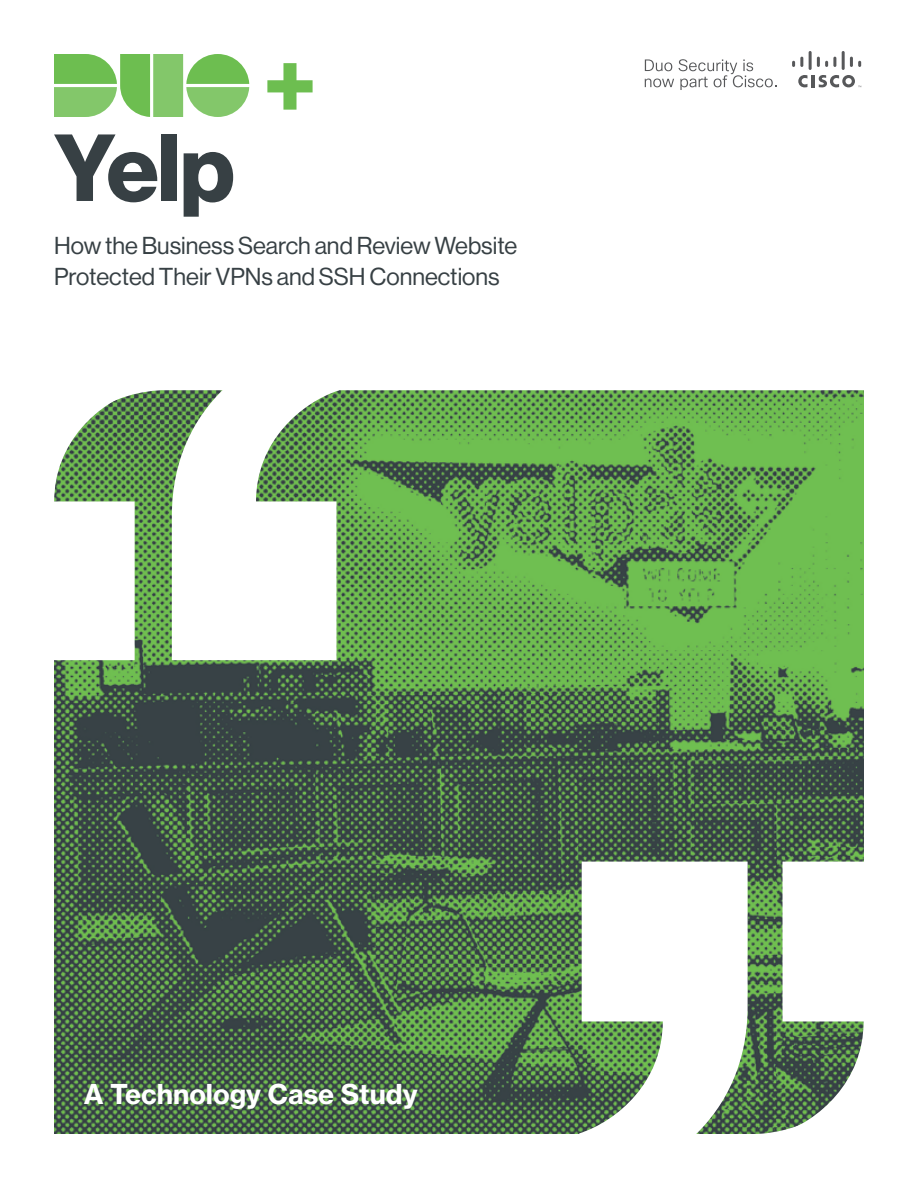
<style>
.page{position:relative;width:918px;height:1188px;background:#fff}
.page>*{position:absolute;margin:0;border:0;box-sizing:border-box;transform-origin:0 0}
.t1{font:93px "N Haas Grotesk DS Pro 75 Bd";color:#374044}
.t2{font:93px "N Haas Grotesk DS Pro 75 Bd";color:#6dbe50}
.t3{font:27px "N Haas Grotesk TX Pro 75 Bd";color:#fff}
.t4{font:24px/31.5px "N Haas Grotesk DS Pro 55 Rg";color:#374044}
</style>
<div class="page">
<svg style="left:54px;top:54px;width:195px;height:63px"></svg>
<img style="left:54px;top:390px;width:810px;height:744px">
<svg style="left:172px;top:390px;width:167px;height:270px"></svg>
<svg style="left:579px;top:862px;width:169px;height:272px"></svg>
<svg style="left:54px;top:390px;width:83px;height:270px"></svg>
<svg style="left:780px;top:862px;width:84px;height:272px"></svg>
<svg style="left:645px;top:59px;width:131px;height:31px"></svg>
<svg style="left:792px;top:57px;width:11px;height:10px"></svg>
<hr style="left:809px;top:51px;width:3px;height:19px;background:#57585a;border-radius:2px">
<svg style="left:817px;top:57px;width:19px;height:10px"></svg>
<hr style="left:842px;top:51px;width:3px;height:19px;background:#57585a;border-radius:2px">
<svg style="left:850px;top:57px;width:11px;height:10px"></svg>
<svg style="left:798px;top:75px;width:63px;height:12px"></svg>
<h1 class="t2" style="left:264px;top:30px;width:54px">+</h1>
<h1 class="t1" style="left:54px;top:114px;width:182px">Yelp</h1>
<p class="t4" style="left:54px;top:229px;width:465px">How the Business Search and Review Website<br>Protected Their VPNs and SSH Connections</p>
<p class="t3" style="left:84px;top:1077px;width:335px">A Technology Case Study</p>
</div>
